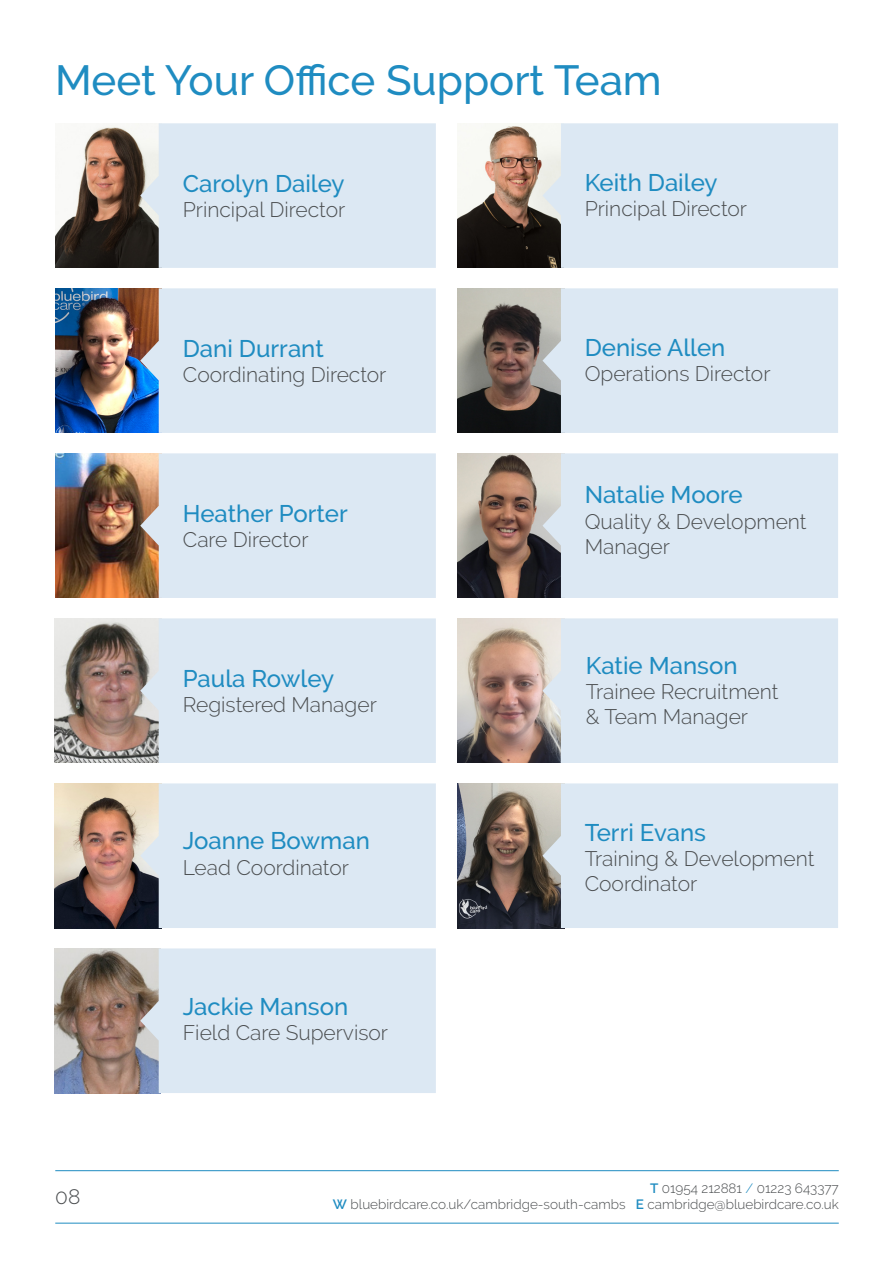
<style>
.page{position:relative;width:893px;height:1263px;background:#fff}
.page>*{position:absolute;margin:0;border:0;box-sizing:border-box;transform-origin:0 0}
.t1{font:500 42px "Raleway";color:#1f8cc1}
.Name{font:500 24px "Raleway";color:#1f8cc1}
.Job{font:300 21px/25.2px "Raleway";color:#4b4e50}
.t2{font:300 13.5px "Raleway";color:#4b4e50}
.s1{font-weight:600;color:#1f8cc1}
.s2{color:#1f8cc1}
</style>
<div class="page">
<hr style="left:55px;top:1223px;width:784px;height:1px;background:#1f8cc1">
<hr style="left:55px;top:1170px;width:784px;height:1px;background:#1f8cc1">
<img style="left:457px;top:123px;width:85px;height:145px">
<img style="left:458px;top:453px;width:84px;height:145px">
<img style="left:458px;top:618px;width:84px;height:145px">
<img style="left:458px;top:783px;width:84px;height:145px">
<img style="left:458px;top:288px;width:84px;height:145px">
<div style="left:542px;top:783px;width:296px;height:145px;background:#dce8f3"></div>
<div style="left:542px;top:618px;width:296px;height:145px;background:#dce8f3"></div>
<div style="left:542px;top:453px;width:296px;height:145px;background:#dce8f3"></div>
<div style="left:542px;top:288px;width:296px;height:145px;background:#dce8f3"></div>
<div style="left:542px;top:123px;width:296px;height:145px;background:#dce8f3"></div>
<img style="left:55px;top:453px;width:85px;height:145px">
<div style="left:140px;top:453px;width:296px;height:145px;background:#dce8f3"></div>
<img style="left:55px;top:618px;width:85px;height:145px">
<div style="left:140px;top:618px;width:296px;height:145px;background:#dce8f3"></div>
<img style="left:55px;top:783px;width:85px;height:145px">
<div style="left:140px;top:783px;width:296px;height:145px;background:#dce8f3"></div>
<img style="left:55px;top:123px;width:85px;height:145px">
<div style="left:140px;top:123px;width:296px;height:145px;background:#dce8f3"></div>
<img style="left:55px;top:288px;width:85px;height:145px">
<div style="left:140px;top:288px;width:296px;height:145px;background:#dce8f3"></div>
<img style="left:54px;top:948px;width:86px;height:145px">
<div style="left:140px;top:948px;width:296px;height:145px;background:#dce8f3"></div>
<p class="t1" style="left:55px;top:56px;width:608px">Meet Your Office Support Team</p>
<p class="Job" style="left:55px;top:1184px;width:27px">08</p>
<p class="Name" style="left:183px;top:170px;width:163px">Carolyn Dailey</p>
<p class="Job" style="left:183px;top:197px;width:164px">Principal Director</p>
<p class="Name" style="left:183px;top:335px;width:142px">Dani Durrant</p>
<p class="Job" style="left:183px;top:362px;width:205px">Coordinating Director</p>
<p class="Name" style="left:183px;top:500px;width:166px">Heather Porter</p>
<p class="Job" style="left:183px;top:527px;width:127px">Care Director</p>
<p class="Name" style="left:183px;top:664px;width:153px">Paula Rowley</p>
<p class="Job" style="left:183px;top:692px;width:195px">Registered Manager</p>
<p class="Name" style="left:183px;top:827px;width:189px">Joanne Bowman</p>
<p class="Job" style="left:183px;top:854px;width:168px">Lead Coordinator</p>
<p class="Name" style="left:183px;top:992px;width:167px">Jackie Manson</p>
<p class="Job" style="left:183px;top:1020px;width:207px">Field Care Supervisor</p>
<p class="Name" style="left:585px;top:169px;width:134px">Keith Dailey</p>
<p class="Job" style="left:585px;top:196px;width:164px">Principal Director</p>
<p class="Name" style="left:585px;top:334px;width:142px">Denise Allen</p>
<p class="Job" style="left:585px;top:361px;width:187px">Operations Director</p>
<p class="Name" style="left:585px;top:481px;width:160px">Natalie Moore</p>
<p class="Job" style="left:585px;top:508px;width:223px">Quality &amp; Development<br>Manager</p>
<p class="Name" style="left:586px;top:651px;width:153px">Katie Manson</p>
<p class="Job" style="left:586px;top:679px;width:194px">Trainee Recruitment &amp; Team Manager</p>
<p class="Name" style="left:585px;top:818px;width:123px">Terri Evans</p>
<p class="Job" style="left:585px;top:846px;width:231px">Training &amp; Development<br>Coordinator</p>
<p class="t2" style="left:650px;top:1180px;width:190px"><span class="s1">T</span> 01954 212881 <span class="s2">/</span> 01223 643377</p>
<p class="t2" style="left:333px;top:1196px;width:507px"><span class="s1">W</span> bluebirdcare.co.uk/cambridge-south-cambs <span class="s1">E</span> cambridge@bluebirdcare.co.uk</p>
</div>
